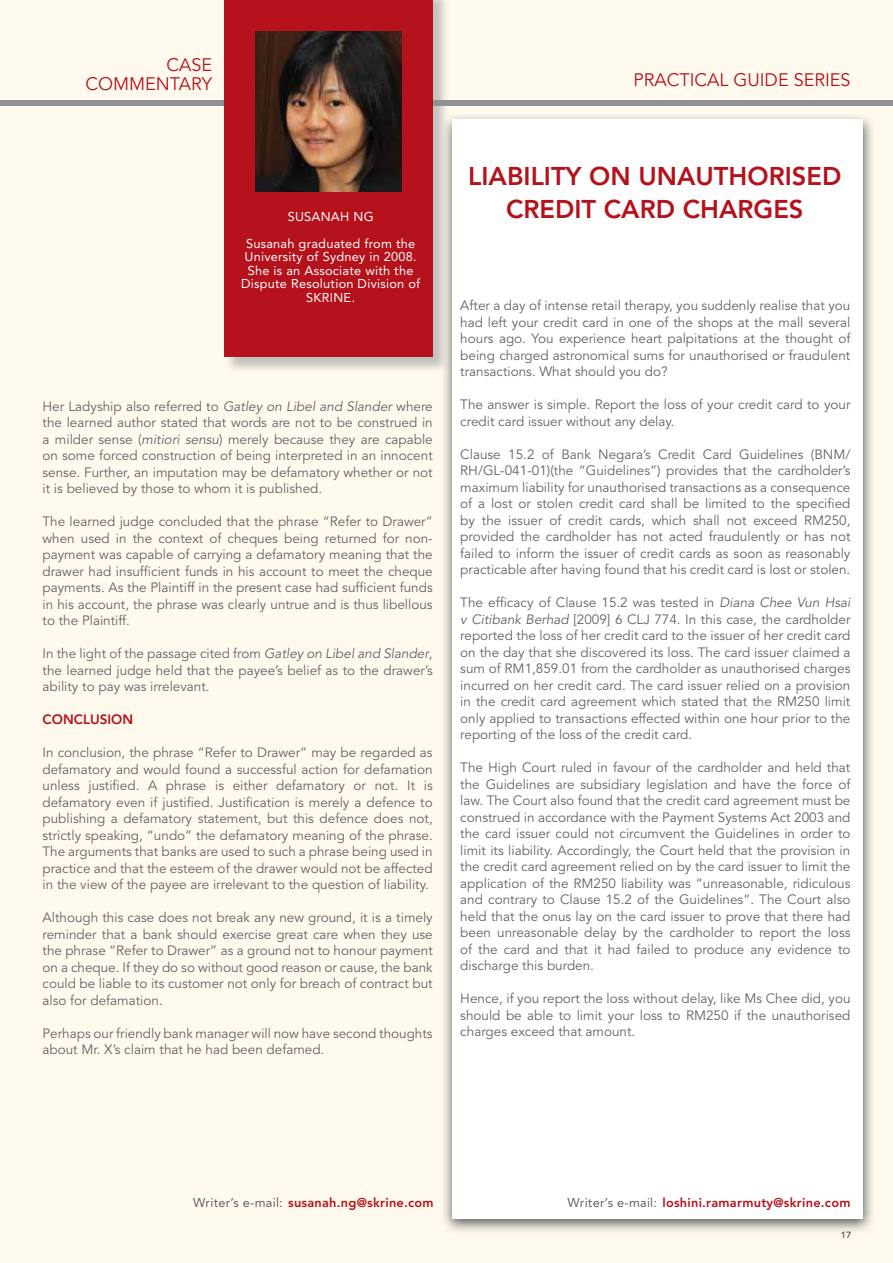
<style>
.page{position:relative;width:893px;height:1263px;background:#fffaed}
.page>*{position:absolute;margin:0;border:0;box-sizing:border-box;transform-origin:0 0}
.t1{font:800 25.5px/33px "Avenir";color:#b5121b;text-align:center}
.t2{font:18px/19.5px "Avenir";color:#b5121b;text-align:right}
.t3{font:13.5px/16.5px "Avenir";color:#636466;text-align:justify}
.t4{font:800 13.5px "Avenir";color:#b5121b}
.t5{font:12.75px/13.5px "Avenir";letter-spacing:.02em;color:#fff;text-align:center}
.t6{font:800 12.75px "Avenir";letter-spacing:.02em;color:#b5121b}
.t7{font:800 9px "Avenir";color:#636165}
.s1{font-style:italic}
.s2{font-weight:400;color:#636165}
</style>
<div class="page">
<div style="left:0;top:101px;width:893px;height:5px;background:#919195"></div>
<svg style="left:444px;top:116px;width:429px;height:1115px"></svg>
<div style="left:452px;top:120px;width:410px;height:1099px;background:#fff"></div>
<div style="left:225px;top:0;width:224px;height:373px;background:#919195;opacity:.55"></div>
<div style="left:224px;top:0;width:209px;height:357px;background:#b5121b"></div>
<img style="left:256px;top:31px;width:145px;height:160px">
<h2 class="t2" style="left:85px;top:55px;width:128px">CASE<br>COMMENTARY</h2>
<h2 class="t2" style="left:633px;top:70px;width:219px">PRACTICAL GUIDE SERIES</h2>
<p class="t5" style="left:246px;top:203px;width:171px;line-height:27px">SUSANAH NG<br>Susanah graduated from the</p>
<p class="t5" style="left:241px;top:250px;width:181px">University of Sydney in 2008.<br>She is an Associate with the<br>Dispute Resolution Division of<br>SKRINE.</p>
<p class="t3" style="left:43px;top:398px;width:392px">Her Ladyship also referred to <span class="s1">Gatley on Libel and Slander</span> where the learned author stated that words are not to be construed in a milder sense (<span class="s1">mitiori sensu</span>) merely because they are capable on some forced construction of being interpreted in an innocent sense. Further, an imputation may be defamatory whether or not it is believed by those to whom it is published.</p>
<p class="t3" style="left:43px;top:514px;width:392px">The learned judge concluded that the phrase “Refer to Drawer” when used in the context of cheques being returned for non&shy;payment was capable of carrying a defamatory meaning that the drawer had insufficient funds in his account to meet the cheque payments. As the Plaintiff in the present case had sufficient funds in his account, the phrase was clearly untrue and is thus libellous to the Plaintiff.</p>
<p class="t3" style="left:43px;top:646px;width:392px">In the light of the passage cited from <span class="s1">Gatley on Libel and Slander</span>, the learned judge held that the payee’s belief as to the drawer’s ability to pay was irrelevant.</p>
<p class="t4" style="left:43px;top:711px;width:92px">CONCLUSION</p>
<p class="t3" style="left:43px;top:745px;width:392px">In conclusion, the phrase “Refer to Drawer” may be regarded as defamatory and would found a successful action for defamation unless justified. A phrase is either defamatory or not. It is defamatory even if justified. Justification is merely a defence to publishing a defamatory statement, but this defence does not, strictly speaking, “undo” the defamatory meaning of the phrase.<br>The arguments that banks are used to such a phrase being used in practice and that the esteem of the drawer would not be affected in the view of the payee are irrelevant to the question of liability.</p>
<p class="t3" style="left:43px;top:910px;width:392px">Although this case does not break any new ground, it is a timely reminder that a bank should exercise great care when they use the phrase “Refer to Drawer” as a ground not to honour payment on a cheque. If they do so without good reason or cause, the bank could be liable to its customer not only for breach of contract but also for defamation.</p>
<p class="t3" style="left:43px;top:1025px;width:392px">Perhaps our friendly bank manager will now have second thoughts about Mr. X’s claim that he had been defamed.</p>
<h1 class="t1" style="left:468px;top:160px;width:375px">LIABILITY ON UNAUTHORISED<br>CREDIT CARD CHARGES</h1>
<p class="t3" style="left:460px;top:298px;width:392px">After a day of intense retail therapy, you suddenly realise that you had left your credit card in one of the shops at the mall several hours ago. You experience heart palpitations at the thought of being charged astronomical sums for unauthorised or fraudulent transactions. What should you do?</p>
<p class="t3" style="left:460px;top:397px;width:392px">The answer is simple. Report the loss of your credit card to your credit card issuer without any delay.</p>
<p class="t3" style="left:460px;top:446px;width:392px">Clause 15.2 of Bank Negara’s Credit Card Guidelines (BNM/ RH/GL-041-01)(the “Guidelines”) provides that the cardholder’s maximum liability for unauthorised transactions as a consequence of a lost or stolen credit card shall be limited to the specified by the issuer of credit cards, which shall not exceed RM250, provided the cardholder has not acted fraudulently or has not failed to inform the issuer of credit cards as soon as reasonably practicable after having found that his credit card is lost or stolen.</p>
<p class="t3" style="left:460px;top:594px;width:392px">The efficacy of Clause 15.2 was tested in <span class="s1">Diana Chee Vun Hsai v Citibank Berhad</span> [2009] 6 CLJ 774. In this case, the cardholder reported the loss of her credit card to the issuer of her credit card on the day that she discovered its loss. The card issuer claimed a sum of RM1,859.01 from the cardholder as unauthorised charges incurred on her credit card. The card issuer relied on a provision in the credit card agreement which stated that the RM250 limit only applied to transactions effected within one hour prior to the reporting of the loss of the credit card.</p>
<p class="t3" style="left:460px;top:759px;width:392px">The High Court ruled in favour of the cardholder and held that the Guidelines are subsidiary legislation and have the force of law. The Court also found that the credit card agreement must be construed in accordance with the Payment Systems Act 2003 and the card issuer could not circumvent the Guidelines in order to limit its liability. Accordingly, the Court held that the provision in the credit card agreement relied on by the card issuer to limit the application of the RM250 liability was “unreasonable, ridiculous and contrary to Clause 15.2 of the Guidelines”. The Court also held that the onus lay on the card issuer to prove that there had been unreasonable delay by the cardholder to report the loss of the card and that it had failed to produce any evidence to discharge this burden.</p>
<p class="t3" style="left:460px;top:990px;width:392px">Hence, if you report the loss without delay, like Ms Chee did, you should be able to limit your loss to RM250 if the unauthorised charges exceed that amount.</p>
<p class="t6" style="left:193px;top:1195px;width:242px"><span class="s2">Writer’s e-mail:</span> susanah.ng@skrine.com</p>
<p class="t6" style="left:568px;top:1195px;width:284px"><span class="s2">Writer’s e-mail:</span> loshini.ramarmuty@skrine.com</p>
<p class="t7" style="left:841px;top:1229px;width:12px">17</p>
</div>
